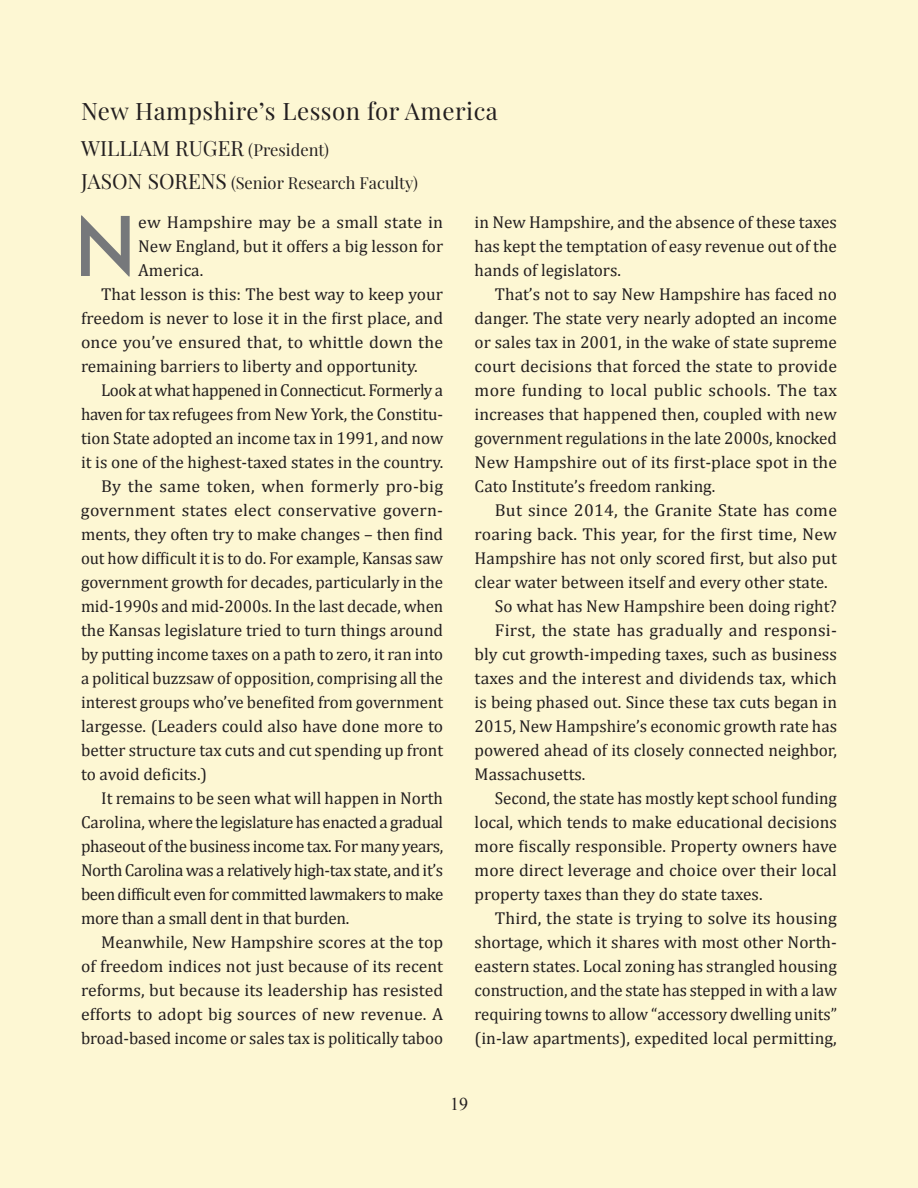
<style>
.page{position:relative;width:918px;height:1188px;background:#fdf7d3}
.page>*{position:absolute;margin:0;border:0;box-sizing:border-box;transform-origin:0 0}
.t1{font:85.8px "Halis GR";color:#76787b}
.t2{font:24px "Playfair Display";letter-spacing:.02em;color:#231f20}
.t3{font:21px "Playfair Display";color:#231f20}
.t4{font:18px "Times New Roman";color:#231f20}
.t5{font:17.25px/24px "Cambria";color:#231f20;text-align:justify}
.t6{font:17.25px "Cambria";letter-spacing:-.02em;color:#231f20}
.t7{font:17.25px "Cambria";letter-spacing:-.025em;color:#231f20}
.t8{font:16.5px "Playfair Display";color:#231f20}
.s1{font-size:16.5px}
.s2{font-size:21px}
</style>
<div class="page">
<h2 class="t2" style="left:81px;top:93px;width:418px">New Hampshire’s Lesson for America</h2>
<p class="t3" style="left:81px;top:132px;width:250px">WILLIAM RUGER <span class="s1">(President)</span></p>
<p class="t8" style="left:81px;top:170px;width:338px"><span class="s2">JASON SORENS</span> (Senior Research Faculty)</p>
<h1 class="t1" style="left:72px;top:191px;width:67px">N</h1>
<p class="t5" style="left:138px;top:210px;width:306px">ew Hampshire may be a small state in</p>
<p class="t5" style="left:138px;top:234px;width:306px">New England, but it offers a big lesson for</p>
<p class="t5" style="left:138px;top:258px;width:67px">America.</p>
<p class="t5" style="left:101px;top:282px;width:343px">That lesson is this: The best way to keep your</p>
<p class="t5" style="left:81px;top:306px;width:364px">freedom is never to lose it in the first place, and</p>
<p class="t5" style="left:81px;top:330px;width:364px">once you’ve ensured that, to whittle down the</p>
<p class="t5" style="left:81px;top:354px;width:338px">remaining barriers to liberty and opportunity.</p>
<p class="t7" style="left:101px;top:380px;width:343px">Look at what happened in Connecticut. Formerly a</p>
<p class="t5" style="left:81px;top:402px;width:364px">haven for tax refugees from New York, the Constitu-</p>
<p class="t5" style="left:81px;top:426px;width:364px">tion State adopted an income tax in 1991, and now</p>
<p class="t5" style="left:81px;top:450px;width:364px">it is one of the highest-taxed states in the country.</p>
<p class="t5" style="left:101px;top:474px;width:343px">By the same token, when formerly pro-big</p>
<p class="t5" style="left:81px;top:498px;width:364px">government states elect conservative govern-</p>
<p class="t5" style="left:81px;top:522px;width:364px">ments, they often try to make changes – then find</p>
<p class="t5" style="left:81px;top:546px;width:364px">out how difficult it is to do. For example, Kansas saw</p>
<p class="t5" style="left:81px;top:570px;width:364px">government growth for decades, particularly in the</p>
<p class="t5" style="left:81px;top:594px;width:364px">mid-1990s and mid-2000s. In the last decade, when</p>
<p class="t5" style="left:81px;top:618px;width:364px">the Kansas legislature tried to turn things around</p>
<p class="t5" style="left:81px;top:642px;width:364px">by putting income taxes on a path to zero, it ran into</p>
<p class="t5" style="left:81px;top:666px;width:364px">a political buzzsaw of opposition, comprising all the</p>
<p class="t5" style="left:81px;top:690px;width:364px">interest groups who’ve benefited from government</p>
<p class="t5" style="left:81px;top:714px;width:364px">largesse. (Leaders could also have done more to</p>
<p class="t5" style="left:81px;top:738px;width:364px">better structure tax cuts and cut spending up front</p>
<p class="t5" style="left:81px;top:762px;width:128px">to avoid deficits.)</p>
<p class="t5" style="left:101px;top:786px;width:343px">It remains to be seen what will happen in North</p>
<p class="t6" style="left:81px;top:812px;width:364px">Carolina, where the legislature has enacted a gradual</p>
<p class="t6" style="left:81px;top:836px;width:364px">phaseout of the business income tax. For many years,</p>
<p class="t6" style="left:81px;top:860px;width:364px">North Carolina was a relatively high-tax state, and it’s</p>
<p class="t6" style="left:81px;top:884px;width:364px">been difficult even for committed lawmakers to make</p>
<p class="t6" style="left:81px;top:908px;width:270px">more than a small dent in that burden.</p>
<p class="t5" style="left:101px;top:930px;width:343px">Meanwhile, New Hampshire scores at the top</p>
<p class="t5" style="left:81px;top:954px;width:364px">of freedom indices not just because of its recent</p>
<p class="t5" style="left:81px;top:978px;width:364px">reforms, but because its leadership has resisted</p>
<p class="t5" style="left:81px;top:1002px;width:364px">efforts to adopt big sources of new revenue. A</p>
<p class="t5" style="left:81px;top:1026px;width:364px">broad-based income or sales tax is politically taboo</p>
<p class="t5" style="left:475px;top:210px;width:364px">in New Hampshire, and the absence of these taxes has kept the temptation of easy revenue out of the hands of legislators.</p>
<p class="t5" style="left:475px;top:282px;width:364px;text-indent:20px">That’s not to say New Hampshire has faced no danger. The state very nearly adopted an income or sales tax in 2001, in the wake of state supreme court decisions that forced the state to provide more funding to local public schools. The tax increases that happened then, coupled with new government regulations in the late 2000s, knocked New Hampshire out of its first-place spot in the Cato Institute’s freedom ranking.</p>
<p class="t5" style="left:495px;top:498px;width:344px">But since 2014, the Granite State has come</p>
<p class="t5" style="left:475px;top:522px;width:364px">roaring back. This year, for the first time, New</p>
<p class="t5" style="left:475px;top:546px;width:364px">Hampshire has not only scored first, but also put</p>
<p class="t5" style="left:475px;top:570px;width:355px">clear water between itself and every other state.</p>
<p class="t5" style="left:495px;top:594px;width:343px">So what has New Hampshire been doing right?</p>
<p class="t5" style="left:495px;top:618px;width:344px">First, the state has gradually and responsi-</p>
<p class="t5" style="left:475px;top:642px;width:364px">bly cut growth-impeding taxes, such as business</p>
<p class="t5" style="left:475px;top:666px;width:364px">taxes and the interest and dividends tax, which</p>
<p class="t5" style="left:475px;top:690px;width:364px">is being phased out. Since these tax cuts began in</p>
<p class="t5" style="left:475px;top:714px;width:364px">2015, New Hampshire’s economic growth rate has</p>
<p class="t5" style="left:475px;top:738px;width:364px">powered ahead of its closely connected neighbor,</p>
<p class="t5" style="left:475px;top:762px;width:112px">Massachusetts.</p>
<p class="t5" style="left:495px;top:786px;width:344px">Second, the state has mostly kept school funding</p>
<p class="t5" style="left:475px;top:810px;width:364px">local, which tends to make educational decisions</p>
<p class="t5" style="left:475px;top:834px;width:364px">more fiscally responsible. Property owners have</p>
<p class="t5" style="left:475px;top:858px;width:364px">more direct leverage and choice over their local</p>
<p class="t5" style="left:475px;top:882px;width:289px">property taxes than they do state taxes.</p>
<p class="t5" style="left:495px;top:906px;width:344px">Third, the state is trying to solve its housing</p>
<p class="t5" style="left:475px;top:930px;width:364px">shortage, which it shares with most other North-</p>
<p class="t5" style="left:475px;top:954px;width:364px">eastern states. Local zoning has strangled housing</p>
<p class="t5" style="left:475px;top:978px;width:364px">construction, and the state has stepped in with a law</p>
<p class="t5" style="left:475px;top:1002px;width:364px">requiring towns to allow “accessory dwelling units”</p>
<p class="t5" style="left:475px;top:1026px;width:364px">(in-law apartments), expedited local permitting,</p>
<p class="t4" style="left:450px;top:1092px;width:19px">19</p>
</div>
